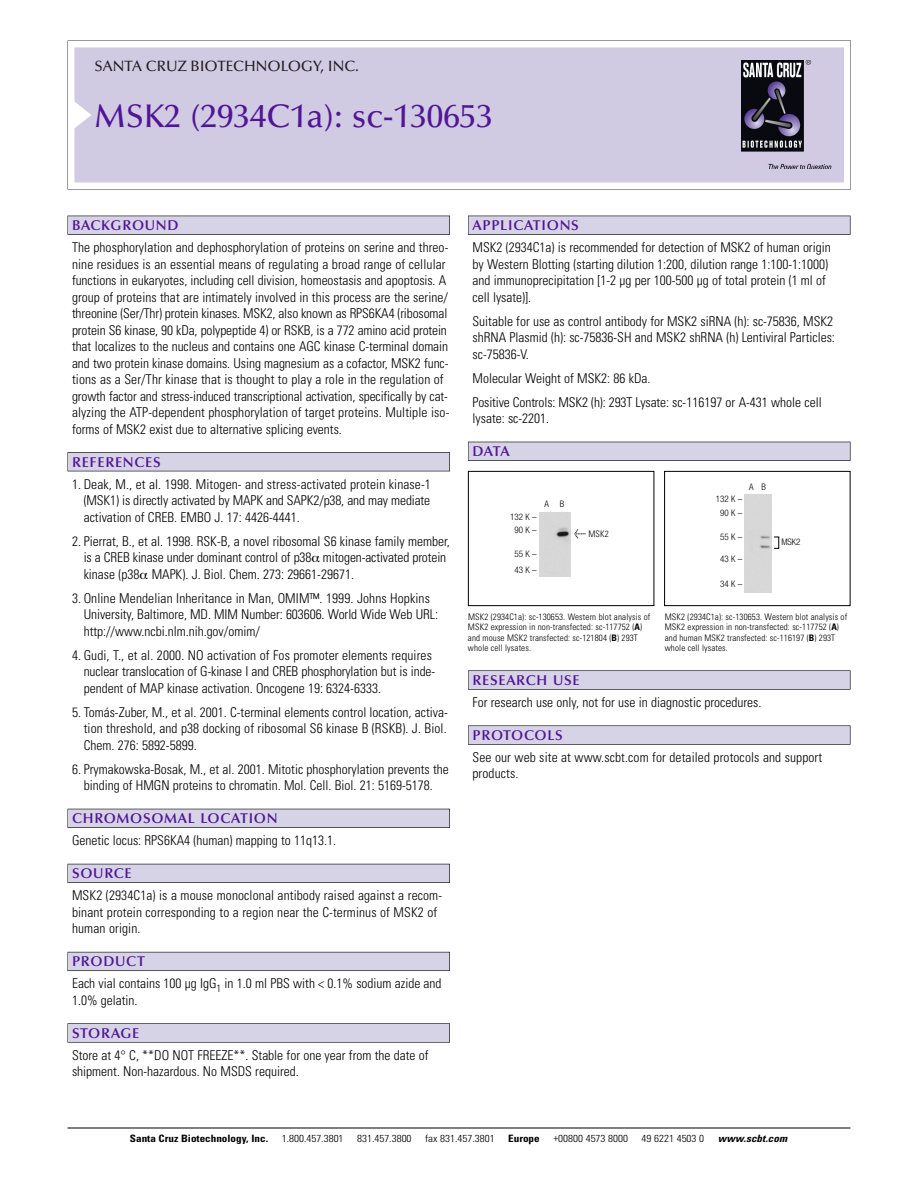
<style>
.page{position:relative;width:918px;height:1188px;background:#fff}
.page>*{position:absolute;margin:0;border:0;box-sizing:border-box;transform-origin:0 0}
.t1{font:500 33px "Optima";color:#511695}
.t2{font:500 15px "Optima";color:#231f20}
.t3{font:600 14.25px "Optima";letter-spacing:.05em;color:#511695}
.t4{font:300 condensed 13.5px/16.5px "Univers";color:#000}
.t5{font:300 condensed 10.2px "Univers";color:#000;scale:1.1 1}
.t6{font:700 condensed 10.2px "Univers";color:#000;scale:1.1 1}
.t7{font:italic 700 condensed 10.2px "Univers";letter-spacing:.005em;color:#000;scale:1.1 1}
.t8{font:300 condensed 9px/10.5px "Univers";letter-spacing:.015em;color:#000}
.t9{font:300 condensed 9px/12.6px "Helvetica Neue";color:#000;text-align:center}
.s1{font-family:"Meta Plus";font-weight:400;font-stretch:normal;font-size:10.5px}
.s2{font-weight:700}
</style>
<div class="page">
<svg style="left:68px;top:40px;width:783px;height:149px"></svg>
<div style="left:74px;top:47px;width:770px;height:135px;background:#d1cae3"></div>
<img style="left:741px;top:60px;width:90px;height:108px">
<div style="left:68px;top:216px;width:382px;height:19px;background:#525155"></div>
<div style="left:68px;top:216px;width:381px;height:18px;background:#d7d3e7"></div>
<div style="left:68px;top:452px;width:382px;height:19px;background:#525155"></div>
<div style="left:68px;top:453px;width:381px;height:18px;background:#d7d3e7"></div>
<div style="left:68px;top:809px;width:382px;height:19px;background:#525158"></div>
<div style="left:68px;top:809px;width:381px;height:18px;background:#d7d3e7"></div>
<div style="left:68px;top:864px;width:382px;height:19px;background:#54535a"></div>
<div style="left:68px;top:864px;width:381px;height:18px;background:#d7d3e7"></div>
<div style="left:68px;top:952px;width:382px;height:19px;background:#5b5a62"></div>
<div style="left:68px;top:952px;width:381px;height:18px;background:#d7d3e7"></div>
<div style="left:68px;top:1023px;width:382px;height:20px;background:#626263"></div>
<div style="left:68px;top:1024px;width:381px;height:18px;background:#d7d3e7"></div>
<div style="left:468px;top:216px;width:382px;height:19px;background:#525155"></div>
<div style="left:468px;top:216px;width:382px;height:18px;background:#d7d3e7"></div>
<div style="left:468px;top:442px;width:382px;height:19px;background:#515055"></div>
<div style="left:468px;top:442px;width:382px;height:18px;background:#d7d3e7"></div>
<div style="left:468px;top:670px;width:382px;height:20px;background:#666"></div>
<div style="left:468px;top:671px;width:382px;height:18px;background:#d7d3e7"></div>
<svg style="left:468px;top:725px;width:382px;height:20px"></svg>
<div style="left:468px;top:726px;width:382px;height:18px;background:#d7d3e7"></div>
<hr style="left:68px;top:1128px;width:782px;height:1px;background:#000">
<div style="left:468px;top:471px;width:186px;height:135px;border:1px solid #000"></div>
<div style="left:664px;top:471px;width:186px;height:135px;border:1px solid #000"></div>
<div style="left:540px;top:512px;width:31px;height:65px;background:#d7d7d7"></div>
<div style="left:745px;top:494px;width:26px;height:99px;background:#d8d8d8"></div>
<p class="t2" style="left:94px;top:61px;width:266px">SANTA CRUZ BIOTECHNOLOGY, INC.</p>
<h1 class="t1" style="left:94px;top:103px;width:400px">MSK2 (2934C1a): sc-130653</h1>
<p class="t3" style="left:72px;top:219px;width:108px">BACKGROUND</p>
<p class="t4" style="left:72px;top:240px;width:379px">The phosphorylation and dephosphorylation of proteins on serine and threo&shy;nine residues is an essential means of regulating a broad range of cellular functions in eukaryotes, including cell division, homeostasis and apoptosis. A group of proteins that are intimately involved in this process are the serine/ threonine (Ser/Thr) protein kinases. MSK2, also known as RPS6KA4 (ribosomal protein S6 kinase, 90 kDa, polypeptide 4) or RSKB, is a 772 amino acid protein that localizes to the nucleus and contains one AGC kinase C-terminal domain and two protein kinase domains. Using magnesium as a cofactor, MSK2 func&shy;tions as a Ser/Thr kinase that is thought to play a role in the regulation of growth factor and stress-induced transcriptional activation, specifically by cat&shy;alyzing the ATP-dependent phosphorylation of target proteins. Multiple iso&shy;forms of MSK2 exist due to alternative splicing events.</p>
<p class="t3" style="left:72px;top:456px;width:90px">REFERENCES</p>
<p class="t4" style="left:84px;top:477px;width:349px;text-align:justify;text-indent:-12px">1. Deak, M., et al. 1998. Mitogen- and stress-activated protein kinase-1 (MSK1) is directly activated by MAPK and SAPK2/p38, and may mediate activation of CREB. EMBO J. 17: 4426-4441.</p>
<p class="t4" style="left:84px;top:534px;width:368px;text-indent:-12px">2. Pierrat, B., et al. 1998. RSK-B, a novel ribosomal S6 kinase family member, is a CREB kinase under dominant control of p38 mitogen-activated protein kinase (p38 MAPK). J. Biol. Chem. 273: 29661-29671.</p>
<p class="t4" style="left:84px;top:591px;width:356px;text-indent:-12px">3. Online Mendelian Inheritance in Man, OMIM™. 1999. Johns Hopkins<br>University, Baltimore, MD. MIM Number: 603606. World Wide Web URL: http://www.ncbi.nlm.nih.gov/omim/</p>
<p class="t4" style="left:84px;top:648px;width:353px;text-indent:-12px">4. Gudi, T., et al. 2000. NO activation of Fos promoter elements requires nuclear translocation of G-kinase I and CREB phosphorylation but is inde&shy;pendent of MAP kinase activation. Oncogene 19: 6324-6333.</p>
<p class="t4" style="left:84px;top:705px;width:366px;text-align:justify;text-indent:-12px">5. Tomás-Zuber, M., et al. 2001. C-terminal elements control location, activa&shy;tion threshold, and p38 docking of ribosomal S6 kinase B (RSKB). J. Biol.<br>Chem. 276: 5892-5899.</p>
<p class="t4" style="left:72px;top:762px;width:378px;text-align:center">6. Prymakowska-Bosak, M., et al. 2001. Mitotic phosphorylation prevents the binding of HMGN proteins to chromatin. Mol. Cell. Biol. 21: 5169-5178.</p>
<p class="t3" style="left:72px;top:813px;width:207px">CHROMOSOMAL LOCATION</p>
<p class="t4" style="left:72px;top:833px;width:266px">Genetic locus: RPS6KA4 (human) mapping to 11q13.1.</p>
<p class="t3" style="left:72px;top:868px;width:61px">SOURCE</p>
<p class="t4" style="left:72px;top:888px;width:372px">MSK2 (2934C1a) is a mouse monoclonal antibody raised against a recom&shy;binant protein corresponding to a region near the C-terminus of MSK2 of human origin.</p>
<p class="t3" style="left:72px;top:956px;width:74px">PRODUCT</p>
<p class="t4" style="left:72px;top:976px;width:371px">Each vial contains 100 µg IgG<sub>1</sub> in 1.0 ml PBS with &lt; 0.1% sodium azide and<br>1.0% gelatin.</p>
<p class="t3" style="left:72px;top:1027px;width:69px">STORAGE</p>
<p class="t4" style="left:72px;top:1048px;width:358px">Store at 4° C, **DO NOT FREEZE**. Stable for one year from the date of shipment. Non-hazardous. No MSDS required.</p>
<p class="t3" style="left:473px;top:219px;width:108px">APPLICATIONS</p>
<p class="t4" style="left:473px;top:240px;width:360px">MSK2 (2934C1a) is recommended for detection of MSK2 of human origin by Western Blotting (starting dilution 1:200, dilution range 1:100-1:1000) and immunoprecipitation [1-2 µg per 100-500 µg of total protein (1 ml of cell lysate)].</p>
<p class="t4" style="left:473px;top:314px;width:364px">Suitable for use as control antibody for MSK2 siRNA (h): sc-75836, MSK2 shRNA Plasmid (h): sc-75836-SH and MSK2 shRNA (h) Lentiviral Particles: sc-75836-V.</p>
<p class="t4" style="left:473px;top:367px;width:351px;line-height:24px">Molecular Weight of MSK2: 86 kDa.<br>Positive Controls: MSK2 (h): 293T Lysate: sc-116197 or A-431 whole cell</p>
<p class="t4" style="left:473px;top:411px;width:78px">lysate: sc-2201.</p>
<p class="t3" style="left:473px;top:446px;width:39px">DATA</p>
<p class="t9" style="left:749px;top:481px;width:18px">A B</p>
<p class="t9" style="left:544px;top:498px;width:21px">A B</p>
<p class="t9" style="left:716px;top:493px;width:28px;line-height:14px">132 K –<br>90K–</p>
<p class="t9" style="left:720px;top:531px;width:24px">55K–</p>
<p class="t9" style="left:720px;top:553px;width:24px">43K–</p>
<p class="t9" style="left:720px;top:578px;width:24px">34K–</p>
<p class="t9" style="left:510px;top:511px;width:28px">132 K –<br>90K–</p>
<p class="t9" style="left:515px;top:546px;width:24px;line-height:16.5px;text-align:left">55K–<br>43K–</p>
<p class="t8" style="left:574px;top:529px;width:36px"><span class="s1">&lt;</span> MSK2</p>
<p class="t9" style="left:781px;top:536px;width:21px">MSK2</p>
<p class="t8" style="left:468px;top:612px;width:184px">MSK2 (2934C1a): sc-130653. Western blot analysis of MSK2 expression in non-transfected: sc-117752 (<span class="s2">A</span>) and mouse MSK2 transfected: sc-121804 (<span class="s2">B</span>) 293T whole cell lysates.</p>
<p class="t8" style="left:665px;top:612px;width:184px">MSK2 (2934C1a): sc-130653. Western blot analysis of MSK2 expression in non-transfected: sc-117752 (<span class="s2">A</span>) and human MSK2 transfected: sc-116197 (<span class="s2">B</span>) 293T whole cell lysates.</p>
<p class="t3" style="left:473px;top:674px;width:109px">RESEARCH USE</p>
<p class="t4" style="left:473px;top:695px;width:290px">For research use only, not for use in diagnostic procedures.</p>
<p class="t3" style="left:473px;top:729px;width:92px">PROTOCOLS</p>
<p class="t4" style="left:473px;top:750px;width:351px">See our web site at www.scbt.com for detailed protocols and support products.</p>
<p class="t6" style="left:130px;top:1135px;width:127px">Santa Cruz Biotechnology, Inc.</p>
<p class="t5" style="left:282px;top:1135px;width:58px">1.800.457.3801</p>
<p class="t5" style="left:357px;top:1135px;width:51px">831.457.3800</p>
<p class="t5" style="left:425px;top:1135px;width:65px">fax 831.457.3801</p>
<p class="t6" style="left:508px;top:1135px;width:30px">Europe</p>
<p class="t5" style="left:553px;top:1135px;width:69px">+00800 4573 8000</p>
<p class="t5" style="left:642px;top:1135px;width:58px">49 6221 4503 0</p>
<p class="t7" style="left:718px;top:1135px;width:64px">www.scbt.com</p>
</div>
